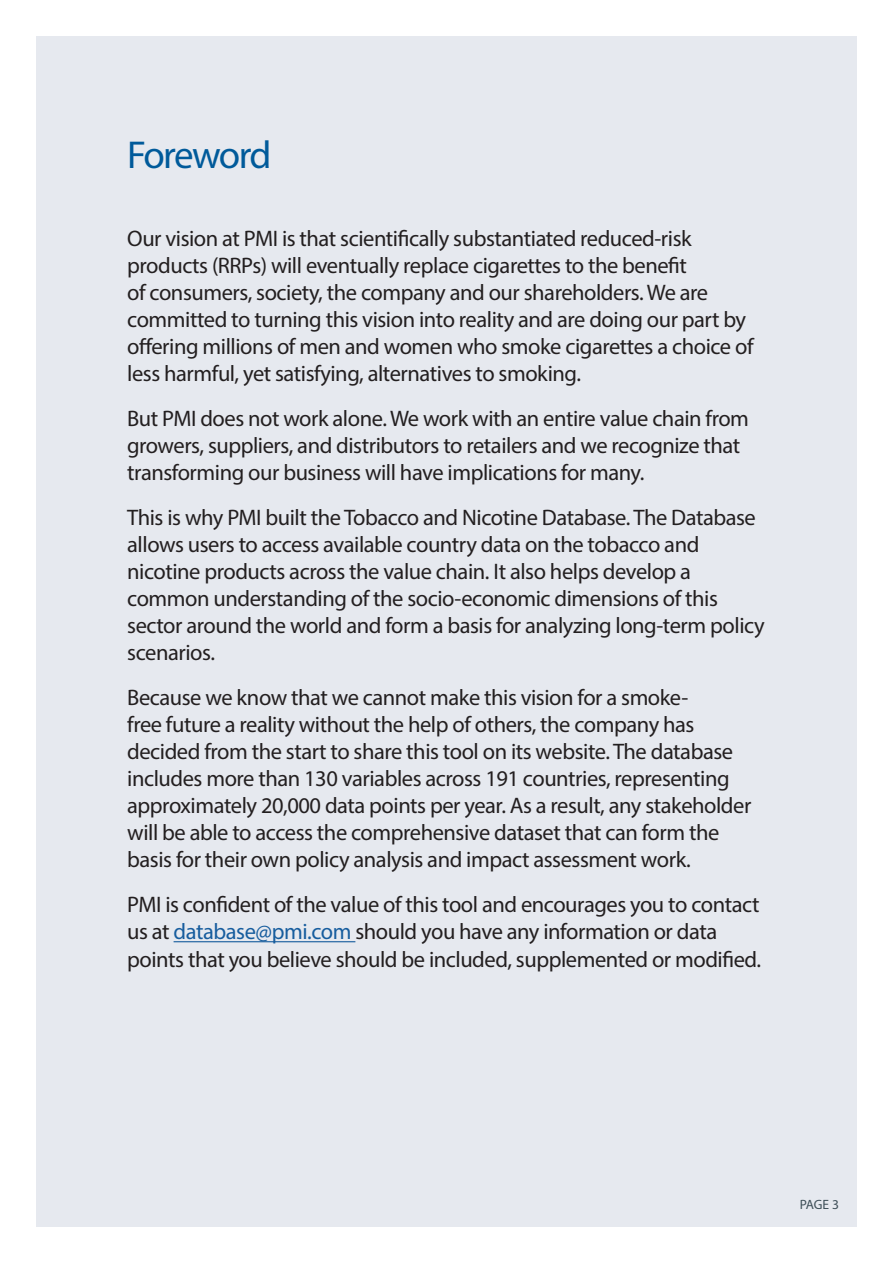
<style>
.page{position:relative;width:893px;height:1263px;background:#fff}
.page>*{position:absolute;margin:0;border:0;box-sizing:border-box;transform-origin:0 0}
.t1{font:39px "Myriad Pro";letter-spacing:-.05em;color:#005a9a}
.t2{font:22.5px/27px "Myriad Pro";letter-spacing:-.02em;color:#231f20}
.t3{font:13.5px "Myriad Pro";color:#3e4f58}
.s1{color:#175d9e}
</style>
<div class="page">
<div style="left:36px;top:36px;width:821px;height:1191px;background:#e6e9ef"></div>
<hr style="left:174px;top:941px;width:181px;height:1px;background:#175d9e">
<p class="t1" style="left:127px;top:131px;width:146px">Foreword</p>
<p class="t2" style="left:127px;top:225px;width:628px">Our vision at PMI is that scientifically substantiated reduced-risk products (RRPs) will eventually replace cigarettes to the benefit<br>of consumers, society, the company and our shareholders. We are committed to turning this vision into reality and are doing our part by offering millions of men and women who smoke cigarettes a choice of less harmful, yet satisfying, alternatives to smoking.</p>
<p class="t2" style="left:127px;top:405px;width:623px">But PMI does not work alone. We work with an entire value chain from growers, suppliers, and distributors to retailers and we recognize that transforming our business will have implications for many.</p>
<p class="t2" style="left:127px;top:504px;width:639px">This is why PMI built the Tobacco and Nicotine Database. The Database allows users to access available country data on the tobacco and nicotine products across the value chain. It also helps develop a common understanding of the socio-economic dimensions of this sector around the world and form a basis for analyzing long-term policy scenarios.</p>
<p class="t2" style="left:127px;top:684px;width:626px">Because we know that we cannot make this vision for a smoke-<br>free future a reality without the help of others, the company has decided from the start to share this tool on its website. The database includes more than 130 variables across 191 countries, representing approximately 20,000 data points per year. As a result, any stakeholder will be able to access the comprehensive dataset that can form the basis for their own policy analysis and impact assessment work.</p>
<p class="t2" style="left:127px;top:891px;width:636px">PMI is confident of the value of this tool and encourages you to contact us at <span class="s1">database@pmi.com</span> should you have any information or data points that you believe should be included, supplemented or modified.</p>
<p class="t3" style="left:800px;top:1196px;width:41px">PAGE 3</p>
</div>
